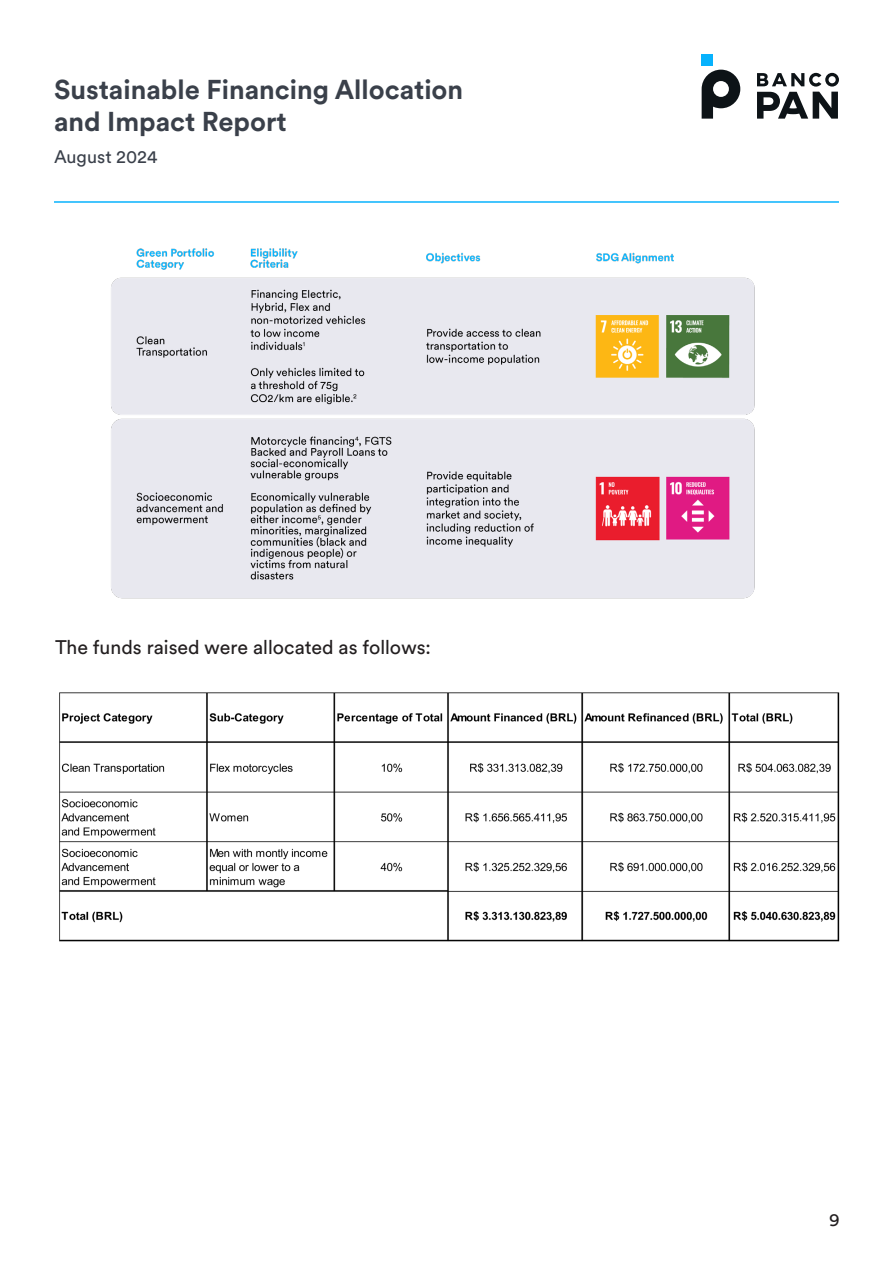
<style>
.page{position:relative;width:893px;height:1263px;background:#fff}
.page>*{position:absolute;margin:0;border:0;box-sizing:border-box;transform-origin:0 0}
.t1{font:700 27px/32.4px "Circular XX";color:#3a404a}
.t2{font:19.5px "Circular XX";color:#231f20}
.t3{font:18px "Circular XX";color:#3a404a}
.t4{font:18px "Circular XX";color:#231f20}
</style>
<div class="page">
<svg style="left:757px;top:73px;width:82px;height:46px"></svg>
<svg style="left:702px;top:70px;width:38px;height:49px"></svg>
<div style="left:702px;top:54px;width:11px;height:11px;background:#07b2fd"></div>
<hr style="left:54px;top:201px;width:785px;height:2px;background:#07b2fd">
<img style="left:111px;top:248px;width:644px;height:351px">
<img style="left:59px;top:692px;width:781px;height:250px">
<p class="t1" style="left:54px;top:72px;width:411px">Sustainable Financing Allocation and Impact Report</p>
<p class="t3" style="left:54px;top:144px;width:105px">August 2024</p>
<p class="t2" style="left:55px;top:634px;width:377px">The funds raised were allocated as follows:</p>
<p class="t4" style="left:829px;top:1208px;width:12px">9</p>
</div>
